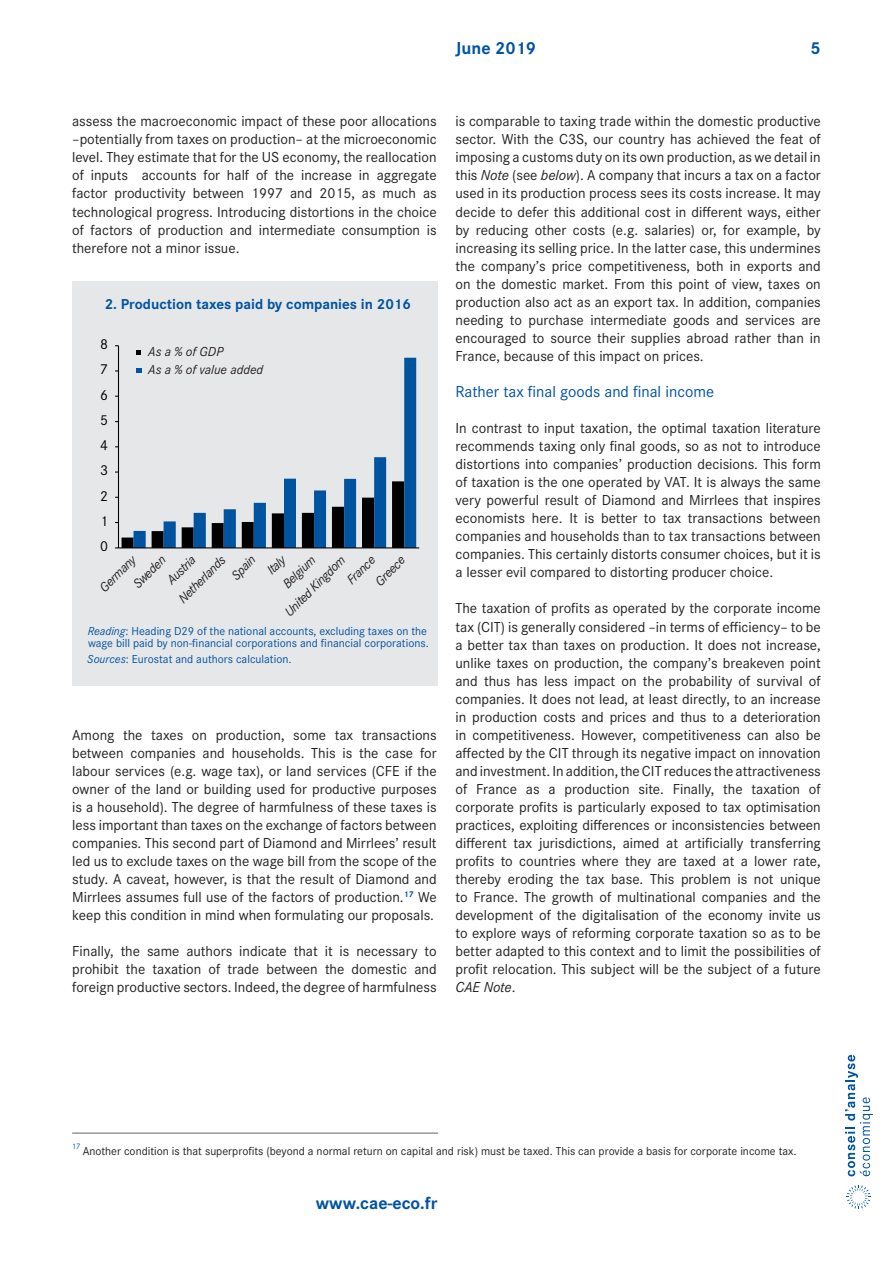
<style>
.page{position:relative;width:893px;height:1263px;background:#fff}
.page>*{position:absolute;margin:0;border:0;box-sizing:border-box;transform-origin:0 0}
.t1{font:700 18px "Corporate S";color:#0153a0}
.Intertitre___Niveau{font:16.5px "Corporate S";color:#0153a0}
.Texte___Normal{font:15px/18px "Corporate S";color:#231f20;text-align:justify}
.Illustration___Titre{font:700 15px "Corporate S";color:#0153a0}
.t2{font:14.85px "Corporate S";color:#000}
.Texte___Normal-2{font:italic 13.5px "Corporate S";color:#231f20}
.t3{font:italic 13.35px/17.9px "Corporate S";color:#000}
.Illustration___Sourc{font:12px/12px "Corporate S";color:#0153a0}
.Texte___Note_BdP{font:12px "Corporate S";color:#231f20}
.Texte___Note_BdP-2{font:8.25px "Corporate S";color:#0153a0}
.s1{font-style:italic}
</style>
<div class="page">
<svg style="left:845px;top:1055px;width:28px;height:121px"></svg>
<svg style="left:847px;top:1185px;width:24px;height:24px"></svg>
<hr style="left:72px;top:1133px;width:366px;height:1px;background:#636366">
<div style="left:72px;top:281px;width:366px;height:404px;background:#e6e7e9"></div>
<svg style="left:141px;top:358px;width:275px;height:189px"></svg>
<hr style="left:118px;top:346px;width:1px;height:202px;background:#000">
<svg style="left:115px;top:481px;width:289px;height:67px"></svg>
<hr style="left:118px;top:547px;width:301px;height:1px;background:#000">
<svg style="left:136px;top:350px;width:5px;height:5px"></svg>
<svg style="left:136px;top:368px;width:5px;height:5px"></svg>
<div style="left:145px;top:343px;width:132px;height:35px;background:#e6e7e9"></div>
<p class="t1" style="left:455px;top:36px;width:82px">June 2019</p>
<p class="t1" style="left:810px;top:36px;width:12px">5</p>
<p class="Texte___Normal" style="left:72px;top:112px;width:366px">assess the macroeconomic impact of these poor allocations –potentially from taxes on production– at the microeconomic level. They estimate that for the US economy, the reallocation of inputs accounts for half of the increase in aggregate factor productivity between 1997 and 2015, as much as technological progress. Introducing distortions in the choice of factors of production and intermediate consumption is therefore not a minor issue.</p>
<p class="Illustration___Titre" style="left:105px;top:293px;width:308px">2. Production taxes paid by companies in 2016</p>
<p class="t2" style="left:100px;top:334px;width:9px">8</p>
<p class="t2" style="left:100px;top:360px;width:9px">7</p>
<p class="t2" style="left:100px;top:385px;width:9px">6</p>
<p class="t2" style="left:100px;top:410px;width:9px">5</p>
<p class="t2" style="left:100px;top:435px;width:9px">4</p>
<p class="t2" style="left:100px;top:461px;width:9px">3</p>
<p class="t2" style="left:100px;top:486px;width:9px">2</p>
<p class="t2" style="left:100px;top:511px;width:9px">1</p>
<p class="t2" style="left:100px;top:536px;width:9px">0</p>
<p class="t3" style="left:144px;top:342px;width:133px">En % du PIB<br>En % de la valeur ajoutée</p>
<p class="Texte___Normal-2" style="left:148px;top:343px;width:77px">As a % of GDP</p>
<p class="Texte___Normal-2" style="left:148px;top:361px;width:116px">As a % of value added</p>
<p class="Texte___Normal-2" style="left:96px;top:583px;width:47px;rotate:-45deg">Germany</p>
<p class="Texte___Normal-2" style="left:371px;top:577px;width:38px;rotate:-45deg">Greece</p>
<p class="Texte___Normal-2" style="left:175px;top:594px;width:62px;rotate:-45deg">Netherlands</p>
<p class="Texte___Normal-2" style="left:227px;top:571px;width:30px;rotate:-45deg">Spain</p>
<p class="Texte___Normal-2" style="left:263px;top:566px;width:22px;rotate:-45deg">Italy</p>
<p class="Texte___Normal-2" style="left:279px;top:580px;width:42px;rotate:-45deg">Belgium</p>
<p class="Texte___Normal-2" style="left:343px;top:576px;width:36px;rotate:-45deg">France</p>
<p class="Texte___Normal-2" style="left:129px;top:580px;width:42px;rotate:-45deg">Sweden</p>
<p class="Texte___Normal-2" style="left:163px;top:576px;width:36px;rotate:-45deg">Austria</p>
<p class="Texte___Normal-2" style="left:281px;top:607px;width:81px;rotate:-45deg">United Kingdom</p>
<p class="Illustration___Sourc" style="left:88px;top:624px;width:343px"><span class="s1">Reading</span>: Heading D29 of the national accounts, excluding taxes on the wage bill paid by non-financial corporations and financial corporations.</p>
<p class="Illustration___Sourc" style="left:87px;top:653px;width:206px"><span class="s1">Sources</span>: Eurostat and authors calculation.</p>
<p class="Texte___Normal" style="left:72px;top:725px;width:366px">Among the taxes on production, some tax transactions between companies and households. This is the case for labour services (e.g. wage tax), or land services (CFE if the owner of the land or building used for productive purposes is a household). The degree of harmfulness of these taxes is less important than taxes on the exchange of factors between companies. This second part of Diamond and Mirrlees’ result led us to exclude taxes on the wage bill from the scope of the study. A caveat, however, is that the result of Diamond and Mirrlees assumes full use of the factors of production.<sup>17</sup> We keep this condition in mind when formulating our proposals.</p>
<p class="Texte___Normal" style="left:72px;top:942px;width:366px">Finally, the same authors indicate that it is necessary to prohibit the taxation of trade between the domestic and foreign productive sectors. Indeed, the degree of harmfulness</p>
<p class="Texte___Normal" style="left:455px;top:112px;width:367px">is comparable to taxing trade within the domestic productive sector. With the C3S, our country has achieved the feat of imposing a customs duty on its own production, as we detail in this <span class="s1">Note</span> (see <span class="s1">below</span>). A company that incurs a tax on a factor used in its production process sees its costs increase. It may decide to defer this additional cost in different ways, either by reducing other costs (e.g. salaries) or, for example, by increasing its selling price. In the latter case, this undermines the company’s price competitiveness, both in exports and on the domestic market. From this point of view, taxes on production also act as an export tax. In addition, companies needing to purchase intermediate goods and services are encouraged to source their supplies abroad rather than in France, because of this impact on prices.</p>
<p class="Intertitre___Niveau" style="left:455px;top:381px;width:260px">Rather tax final goods and final income</p>
<p class="Texte___Normal" style="left:455px;top:418px;width:367px">In contrast to input taxation, the optimal taxation literature recommends taxing only final goods, so as not to introduce distortions into companies’ production decisions. This form of taxation is the one operated by VAT. It is always the same very powerful result of Diamond and Mirrlees that inspires economists here. It is better to tax transactions between companies and households than to tax transactions between companies. This certainly distorts consumer choices, but it is a lesser evil compared to distorting producer choice.</p>
<p class="Texte___Normal" style="left:455px;top:599px;width:367px">The taxation of profits as operated by the corporate income tax (CIT) is generally considered –in terms of efficiency– to be a better tax than taxes on production. It does not increase, unlike taxes on production, the company’s breakeven point and thus has less impact on the probability of survival of companies. It does not lead, at least directly, to an increase in production costs and prices and thus to a deterioration in competitiveness. However, competitiveness can also be affected by the CIT through its negative impact on innovation and investment. In addition, the CIT reduces the attractiveness of France as a production site. Finally, the taxation of corporate profits is particularly exposed to tax optimisation practices, exploiting differences or inconsistencies between different tax jurisdictions, aimed at artificially transferring profits to countries where they are taxed at a lower rate, thereby eroding the tax base. This problem is not unique to France. The growth of multinational companies and the development of the digitalisation of the economy invite us to explore ways of reforming corporate taxation so as to be better adapted to this context and to limit the possibilities of profit relocation. This subject will be the subject of a future <span class="s1">CAE Note</span>.</p>
<p class="Texte___Note_BdP-2" style="left:72px;top:1141px;width:10px">17</p>
<p class="Texte___Note_BdP" style="left:83px;top:1143px;width:715px">Another condition is that superprofits (beyond a normal return on capital and risk) must be taxed. This can provide a basis for corporate income tax.</p>
<p class="t1" style="left:316px;top:1190px;width:123px">www.cae-eco.fr</p>
</div>
